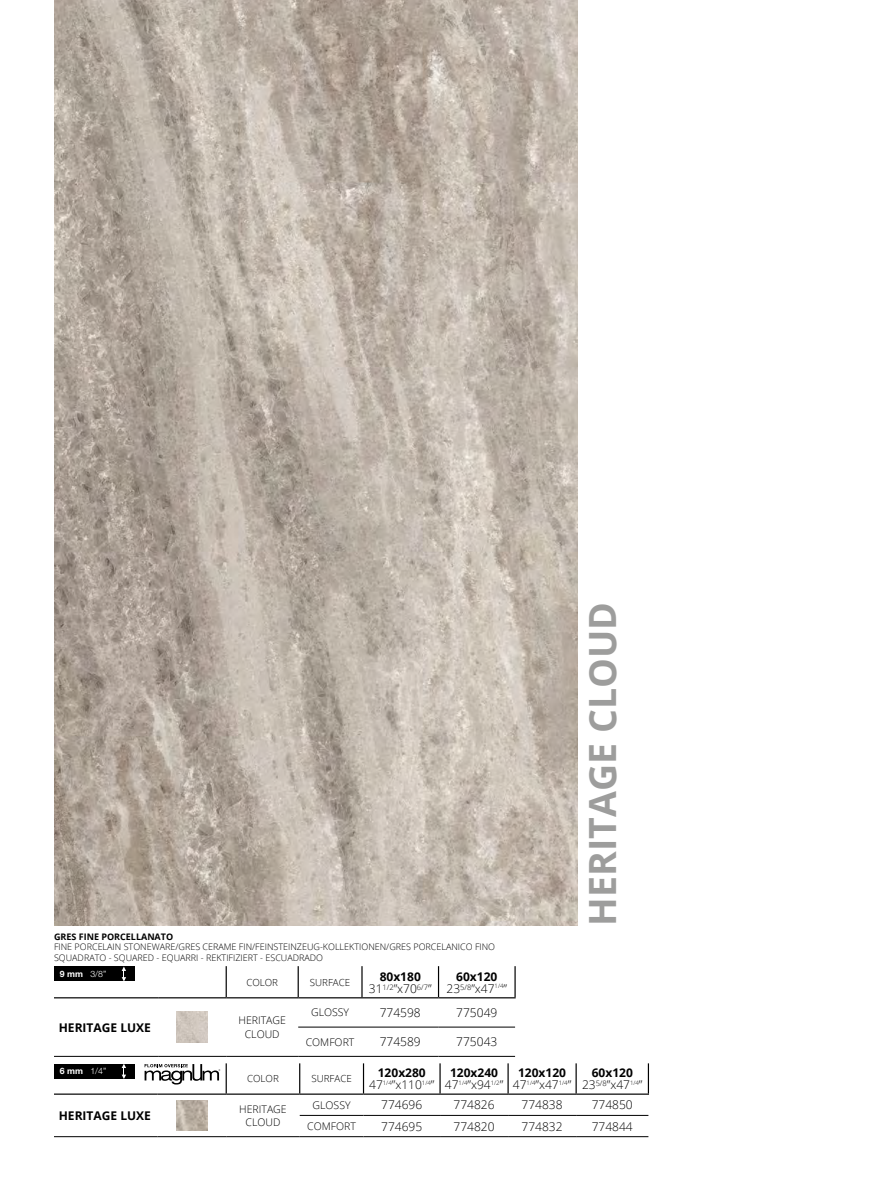
<style>
.page{position:relative;width:893px;height:1191px;background:#fff}
.page>*{position:absolute;margin:0;border:0;box-sizing:border-box;transform-origin:0 0}
.t1{font:700 37.5px "Open Sans";color:#9d9d9c}
.t2{font:300 12px/12px "Open Sans";color:#000;text-align:center}
.t3{font:700 12px/12px "Open Sans";color:#000;text-align:center}
.t4{font:300 10.5px/13.4px "Open Sans";color:#000;text-align:center}
.t5{font:300 9.75px "Open Sans";color:#000}
.t6{font:300 9px/10.8px "Open Sans";color:#000}
.t7{font:700 9px "Open Sans";color:#000}
.t8{font:300 8.7px "Helvetica Neue LT Std";color:#fff}
.s1{font-weight:700}
.s2{font-weight:300}
</style>
<div class="page">
<img style="left:55px;top:0;width:522px;height:925px">
<hr style="left:298px;top:1026px;width:64px;height:1px;background:#000">
<hr style="left:362px;top:1026px;width:77px;height:1px;background:#000">
<hr style="left:439px;top:1026px;width:76px;height:1px;background:#000">
<hr style="left:54px;top:1056px;width:104px;height:1px;background:#000">
<hr style="left:158px;top:1056px;width:68px;height:1px;background:#000">
<hr style="left:226px;top:1056px;width:72px;height:1px;background:#000">
<hr style="left:298px;top:1056px;width:64px;height:1px;background:#000">
<hr style="left:362px;top:1056px;width:77px;height:1px;background:#000">
<hr style="left:439px;top:1056px;width:76px;height:1px;background:#000">
<hr style="left:226px;top:966px;width:1px;height:31px;background:#000">
<hr style="left:298px;top:966px;width:1px;height:31px;background:#000">
<hr style="left:361px;top:966px;width:2px;height:31px;background:#000">
<hr style="left:438px;top:966px;width:1px;height:31px;background:#000">
<hr style="left:514px;top:966px;width:2px;height:31px;background:#000">
<hr style="left:54px;top:997px;width:104px;height:1px;background:#000">
<hr style="left:158px;top:997px;width:68px;height:1px;background:#000">
<hr style="left:226px;top:997px;width:72px;height:1px;background:#000">
<hr style="left:298px;top:997px;width:64px;height:1px;background:#000">
<hr style="left:362px;top:997px;width:77px;height:1px;background:#000">
<hr style="left:439px;top:997px;width:77px;height:1px;background:#000">
<img style="left:177px;top:1011px;width:31px;height:31px">
<div style="left:54px;top:966px;width:80px;height:15px;background:#000"></div>
<svg style="left:122px;top:966px;width:4px;height:15px"></svg>
<hr style="left:300px;top:1115px;width:63px;height:1px;background:#000">
<hr style="left:363px;top:1115px;width:77px;height:1px;background:#000">
<hr style="left:440px;top:1115px;width:68px;height:1px;background:#000">
<hr style="left:508px;top:1115px;width:68px;height:1px;background:#000">
<hr style="left:576px;top:1115px;width:72px;height:1px;background:#000">
<hr style="left:54px;top:1136px;width:103px;height:1px;background:#000">
<hr style="left:157px;top:1136px;width:69px;height:1px;background:#000">
<hr style="left:226px;top:1136px;width:74px;height:1px;background:#000">
<hr style="left:300px;top:1136px;width:63px;height:1px;background:#000">
<hr style="left:363px;top:1136px;width:77px;height:1px;background:#000">
<hr style="left:440px;top:1136px;width:68px;height:1px;background:#000">
<hr style="left:508px;top:1136px;width:68px;height:1px;background:#000">
<hr style="left:576px;top:1136px;width:72px;height:1px;background:#000">
<hr style="left:226px;top:1063px;width:1px;height:30px;background:#000">
<hr style="left:299px;top:1063px;width:1px;height:30px;background:#000">
<hr style="left:363px;top:1063px;width:1px;height:30px;background:#000">
<hr style="left:439px;top:1063px;width:2px;height:30px;background:#000">
<hr style="left:507px;top:1063px;width:2px;height:30px;background:#000">
<hr style="left:575px;top:1063px;width:2px;height:30px;background:#000">
<hr style="left:648px;top:1063px;width:1px;height:30px;background:#000">
<hr style="left:54px;top:1093px;width:103px;height:1px;background:#000">
<hr style="left:157px;top:1093px;width:69px;height:1px;background:#000">
<hr style="left:226px;top:1093px;width:74px;height:1px;background:#000">
<hr style="left:300px;top:1093px;width:63px;height:1px;background:#000">
<hr style="left:363px;top:1093px;width:77px;height:1px;background:#000">
<hr style="left:440px;top:1093px;width:68px;height:1px;background:#000">
<hr style="left:508px;top:1093px;width:68px;height:1px;background:#000">
<hr style="left:576px;top:1093px;width:73px;height:1px;background:#000">
<img style="left:176px;top:1100px;width:31px;height:30px">
<div style="left:54px;top:1064px;width:80px;height:14px;background:#000"></div>
<svg style="left:122px;top:1064px;width:4px;height:15px"></svg>
<svg style="left:145px;top:1064px;width:75px;height:20px"></svg>
<p class="t7" style="left:54px;top:930px;width:121px">GRES FINE PORCELLANATO</p>
<p class="t6" style="left:54px;top:941px;width:443px">FINE PORCELAIN STONEWARE/GRES CERAME FIN/FEINSTEINZEUG-KOLLEKTIONEN/GRES PORCELANICO FINO<br>SQUADRATO - SQUARED - EQUARRI - REKTIFIZIERT - ESCUADRADO</p>
<p class="t8" style="left:60px;top:968px;width:48px"><span class="s1">9 mm</span> 3/8”</p>
<p class="t5" style="left:246px;top:975px;width:33px">COLOR</p>
<p class="t5" style="left:310px;top:975px;width:42px">SURFACE</p>
<p class="t2" style="left:369px;top:970px;width:64px"><span class="s1">80x180<br></span>31<sup>1/2</sup>”x70<sup>6/7</sup>”</p>
<p class="t2" style="left:446px;top:970px;width:62px"><span class="s1">60x120<br></span>23<sup>5/8</sup>”x47<sup>1/4</sup>”</p>
<p class="t3" style="left:59px;top:1021px;width:94px">HERITAGE LUXE</p>
<p class="t4" style="left:238px;top:1013px;width:49px">HERITAGE<br>CLOUD</p>
<p class="t4" style="left:311px;top:1005px;width:39px">GLOSSY</p>
<p class="t2" style="left:380px;top:1006px;width:43px">774598</p>
<p class="t2" style="left:456px;top:1006px;width:43px">775049</p>
<p class="t4" style="left:306px;top:1035px;width:50px">COMFORT</p>
<p class="t2" style="left:380px;top:1035px;width:43px">774589</p>
<p class="t2" style="left:456px;top:1035px;width:43px">775043</p>
<h1 class="t1" style="left:576px;top:925px;width:325px;rotate:-90deg">HERITAGE CLOUD</h1>
<p class="t8" style="left:60px;top:1065px;width:48px"><span class="s1">6 mm</span> 1/4”</p>
<p class="t5" style="left:247px;top:1072px;width:33px">COLOR</p>
<p class="t5" style="left:311px;top:1072px;width:42px">SURFACE</p>
<p class="t2" style="left:369px;top:1066px;width:67px"><span class="s1">120x280<br></span>47<sup>1/4</sup>”x110<sup>1/4</sup>”</p>
<p class="t3" style="left:445px;top:1066px;width:60px">120x240<br><span class="s2">47</span><sup>1/4</sup><span class="s2">”x94</span><sup>1/2</sup><span class="s2">”</span></p>
<p class="t3" style="left:513px;top:1066px;width:60px">120x120<br><span class="s2">47</span><sup>1/4</sup><span class="s2">”x47</span><sup>1/4</sup><span class="s2">”</span></p>
<p class="t2" style="left:582px;top:1066px;width:62px"><span class="s1">60x120<br></span>23<sup>5/8</sup>”x47<sup>1/4</sup>”</p>
<p class="t3" style="left:59px;top:1109px;width:94px">HERITAGE LUXE</p>
<p class="t4" style="left:239px;top:1102px;width:49px">HERITAGE<br>CLOUD</p>
<p class="t4" style="left:313px;top:1098px;width:39px">GLOSSY</p>
<p class="t2" style="left:381px;top:1098px;width:43px">774696</p>
<p class="t2" style="left:453px;top:1098px;width:43px">774826</p>
<p class="t2" style="left:522px;top:1098px;width:43px">774838</p>
<p class="t2" style="left:592px;top:1098px;width:43px">774850</p>
<p class="t4" style="left:307px;top:1119px;width:50px">COMFORT</p>
<p class="t2" style="left:381px;top:1120px;width:43px">774695</p>
<p class="t2" style="left:453px;top:1120px;width:43px">774820</p>
<p class="t2" style="left:522px;top:1120px;width:43px">774832</p>
<p class="t2" style="left:592px;top:1120px;width:43px">774844</p>
</div>
